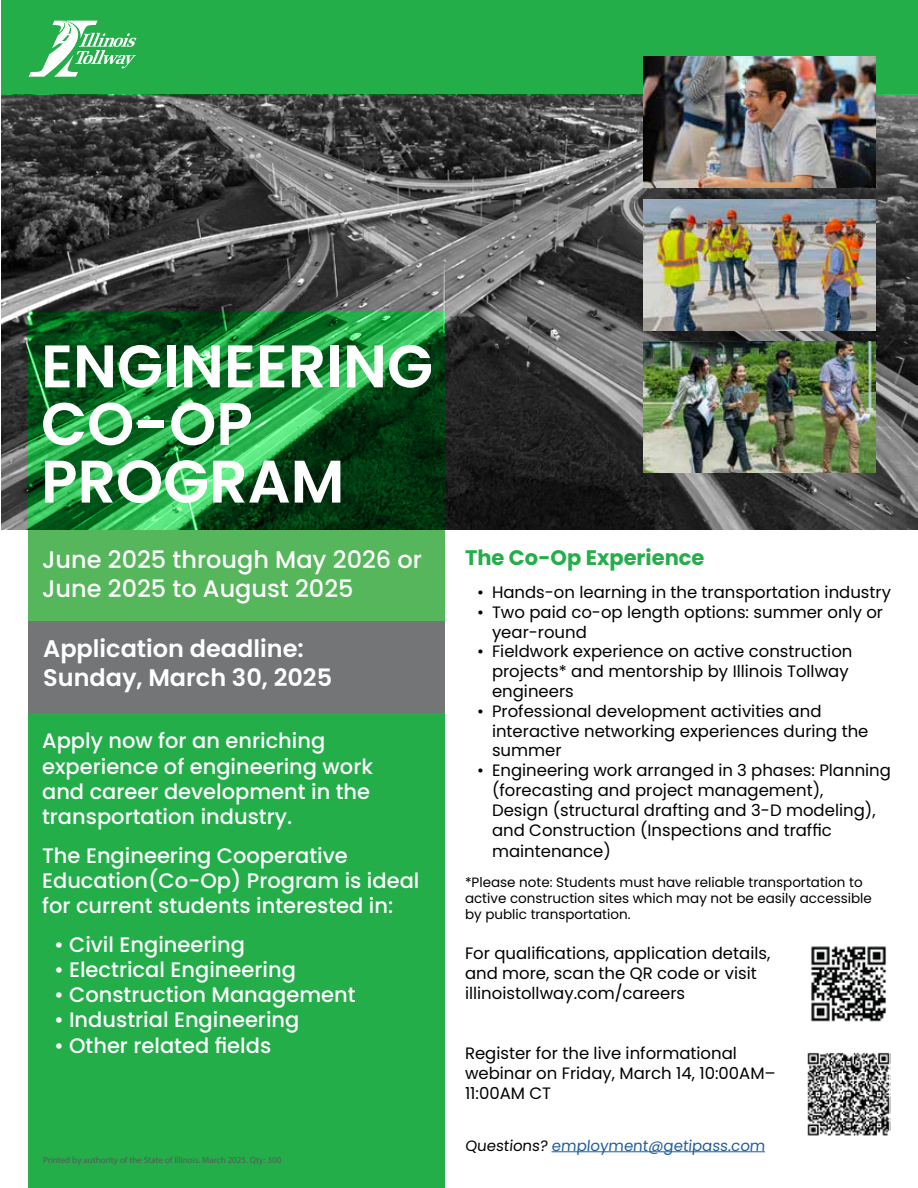
<style>
.page{position:relative;width:918px;height:1188px;background:#fff}
.page>*{position:absolute;margin:0;border:0;box-sizing:border-box;transform-origin:0 0}
.t1{font:600 60px/57.6px "Poppins";color:#fff}
.t2{font:500 24px/28.8px "Poppins";color:#fff}
.t3{font:600 24px/28.8px "Poppins";color:#fff}
.t4{font:500 21px/25.2px "Poppins";color:#fff}
.t5{font:700 21px "Poppins";color:#23ae49}
.t6{font:16.5px/19.8px "Poppins";color:#000}
.t7{font:15px "Poppins";color:#215e9e}
.t8{font:13.5px/16.2px "Poppins";color:#000}
.t9{font:9px "Myriad Pro";color:#58595b}
.s1{color:#000}
</style>
<div class="page">
<img style="left:1px;top:94px;width:917px;height:435px">
<svg style="left:29px;top:312px;width:416px;height:217px;background:#136f2c"></svg>
<div style="left:1px;top:0;width:917px;height:94px;background:#23ae49"></div>
<div style="left:29px;top:713px;width:416px;height:475px;background:#23ae49"></div>
<div style="left:29px;top:529px;width:416px;height:92px;background:#55b65b"></div>
<div style="left:29px;top:621px;width:416px;height:92px;background:#737577"></div>
<svg style="left:29px;top:21px;width:107px;height:56px"></svg>
<hr style="left:552px;top:1151px;width:213px;height:1px;background:#215e9e">
<img style="left:811px;top:946px;width:75px;height:76px">
<img style="left:807px;top:1052px;width:84px;height:84px">
<img style="left:644px;top:199px;width:232px;height:131px">
<img style="left:644px;top:57px;width:232px;height:131px">
<img style="left:644px;top:341px;width:232px;height:131px">
<h1 class="t1" style="left:41px;top:338px;width:394px">ENGINEERING<br>CO-OP<br>PROGRAM</h1>
<h2 class="t2" style="left:42px;top:545px;width:381px">June 2025 through May 2026 or<br>June 2025 to August 2025</h2>
<h2 class="t3" style="left:43px;top:634px;width:290px">Application deadline:<br>Sunday, March 30, 2025</h2>
<p class="t4" style="left:42px;top:729px;width:332px">Apply now for an enriching experience of engineering work and career development in the transportation industry.</p>
<p class="t4" style="left:42px;top:843px;width:379px">The Engineering Cooperative<br>Education(Co-Op) Program is ideal for current students interested in:</p>
<p class="t4" style="left:54px;top:932px;width:192px">• Civil Engineering</p>
<p class="t4" style="left:54px;top:957px;width:243px">• Electrical Engineering</p>
<p class="t4" style="left:54px;top:982px;width:303px">• Construction Management</p>
<p class="t4" style="left:54px;top:1008px;width:247px">• Industrial Engineering</p>
<p class="t4" style="left:54px;top:1033px;width:219px">• Other related fields</p>
<p class="t9" style="left:43px;top:1155px;width:240px">Printed by authority of the State of Illinois. March 2025. Qty: 300</p>
<p class="t5" style="left:465px;top:545px;width:241px">The Co-Op Experience</p>
<p class="t6" style="left:477px;top:582px;width:416px">• Hands-on learning in the transportation industry</p>
<p class="t6" style="left:492px;top:602px;width:393px;text-indent:-15px">• Two paid co-op length options: summer only or year-round</p>
<p class="t6" style="left:492px;top:642px;width:362px;text-indent:-15px">• Fieldwork experience on active construction projects* and mentorship by Illinois Tollway engineers</p>
<p class="t6" style="left:492px;top:701px;width:378px;text-indent:-15px">• Professional development activities and interactive networking experiences during the summer</p>
<p class="t6" style="left:492px;top:761px;width:401px;text-indent:-15px">• Engineering work arranged in 3 phases: Planning (forecasting and project management),<br>Design (structural drafting and 3-D modeling), and Construction (Inspections and traffic</p>
<p class="t6" style="left:492px;top:842px;width:121px">maintenance)</p>
<p class="t8" style="left:465px;top:874px;width:408px">*Please note: Students must have reliable transportation to active construction sites which may not be easily accessible by public transportation.</p>
<p class="t6" style="left:465px;top:944px;width:307px">For qualifications, application details, and more, scan the QR code or visit illinoistollway.com/careers</p>
<p class="t6" style="left:465px;top:1044px;width:312px">Register for the live informational webinar on Friday, March 14, 10:00AM–<br>11:00AM CT</p>
<p class="t7" style="left:465px;top:1137px;width:304px"><span class="s1">Questions?</span> employment@getipass.com</p>
</div>
